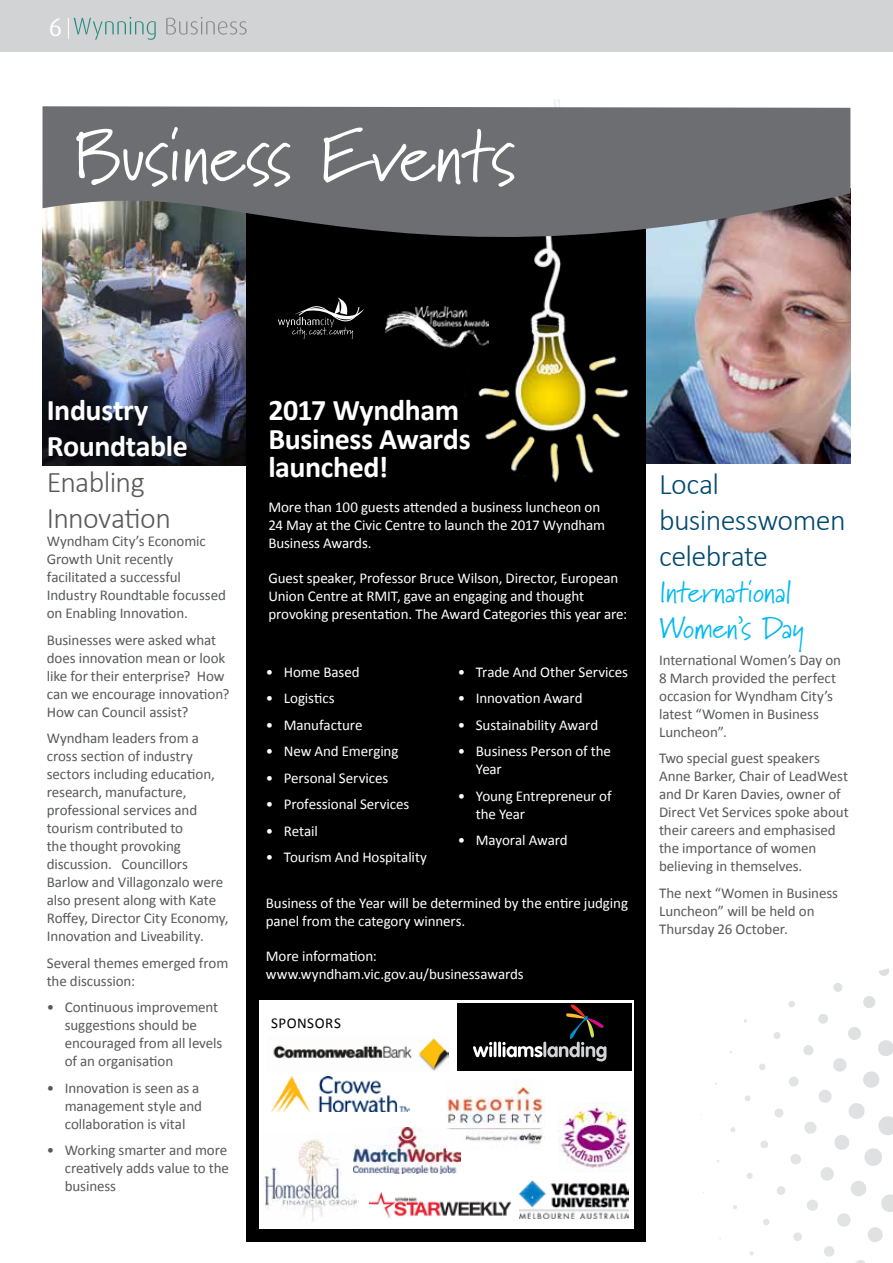
<style>
.page{position:relative;width:893px;height:1263px;background:#fff}
.page>*{position:absolute;margin:0;border:0;box-sizing:border-box;transform-origin:0 0}
.t1{font:73.5px "Marydale";letter-spacing:-.01em;color:#fff}
.t2{font:700 30px/28.5px "Calibri";letter-spacing:-.015em;color:#fff}
.t3{font:300 30px/36px "Calibri";letter-spacing:-.02em;color:#004970}
.t4{font:30px/36px "Marydale";letter-spacing:-.015em;color:#00b9f1}
.t5{font:300 30px/36px "Calibri";letter-spacing:-.025em;color:#58595b}
.t6{font:25.5px "Dax OT";color:#fff}
.t7{font:15px/18px "Calibri";letter-spacing:-.005em;color:#58595b}
.t8{font:15px/18px "Calibri";letter-spacing:-.005em;color:#fff}
.t9{font:15px "Calibri";letter-spacing:.035em;color:#000}
</style>
<div class="page">
<div style="left:0;top:0;width:893px;height:51px;background:#d1d3d4"></div>
<svg style="left:166px;top:17px;width:81px;height:18px"></svg>
<svg style="left:68px;top:17px;width:88px;height:23px"></svg>
<img style="left:646px;top:259px;width:204px;height:204px">
<img style="left:43px;top:259px;width:204px;height:207px">
<div style="left:247px;top:125px;width:399px;height:1117px;background:#000"></div>
<img style="left:478px;top:259px;width:151px;height:224px">
<svg style="left:43px;top:106px;width:807px;height:153px;background:#68686a"></svg>
<div style="left:259px;top:1001px;width:375px;height:228px;background:#fff"></div>
<img style="left:273px;top:1038px;width:176px;height:33px">
<img style="left:271px;top:1077px;width:138px;height:34px">
<img style="left:264px;top:1139px;width:94px;height:83px">
<img style="left:370px;top:1192px;width:142px;height:27px">
<img style="left:354px;top:1127px;width:106px;height:46px">
<img style="left:559px;top:1103px;width:71px;height:69px">
<img style="left:520px;top:1180px;width:108px;height:39px">
<img style="left:446px;top:1086px;width:97px;height:64px">
<div style="left:457px;top:1003px;width:174px;height:68px;background:#000"></div>
<svg style="left:473px;top:1042px;width:19px;height:15px"></svg>
<hr style="left:494px;top:1041px;width:3px;height:16px;background:#fff;border-radius:2px">
<hr style="left:498px;top:1041px;width:3px;height:16px;background:#fff;border-radius:2px">
<svg style="left:502px;top:1004px;width:104px;height:57px"></svg>
<svg style="left:278px;top:298px;width:87px;height:41px"></svg>
<img style="left:385px;top:307px;width:103px;height:42px">
<svg style="left:881px;top:1194px;width:12px;height:18px"></svg>
<svg style="left:868px;top:1227px;width:15px;height:15px"></svg>
<svg style="left:856px;top:1260px;width:10px;height:3px"></svg>
<svg style="left:878px;top:1116px;width:15px;height:19px"></svg>
<svg style="left:864px;top:1148px;width:18px;height:18px"></svg>
<svg style="left:851px;top:1181px;width:15px;height:15px"></svg>
<svg style="left:837px;top:1213px;width:14px;height:14px"></svg>
<svg style="left:824px;top:1246px;width:10px;height:11px"></svg>
<svg style="left:878px;top:1040px;width:15px;height:16px"></svg>
<svg style="left:863px;top:1071px;width:17px;height:17px"></svg>
<svg style="left:848px;top:1103px;width:17px;height:16px"></svg>
<svg style="left:834px;top:1135px;width:15px;height:15px"></svg>
<svg style="left:820px;top:1167px;width:14px;height:14px"></svg>
<svg style="left:807px;top:1199px;width:11px;height:12px"></svg>
<svg style="left:793px;top:1232px;width:9px;height:9px"></svg>
<svg style="left:879px;top:968px;width:10px;height:8px"></svg>
<svg style="left:863px;top:996px;width:12px;height:12px"></svg>
<svg style="left:848px;top:1027px;width:13px;height:13px"></svg>
<svg style="left:833px;top:1058px;width:14px;height:14px"></svg>
<svg style="left:818px;top:1090px;width:14px;height:13px"></svg>
<svg style="left:804px;top:1122px;width:13px;height:12px"></svg>
<svg style="left:790px;top:1154px;width:11px;height:11px"></svg>
<svg style="left:777px;top:1186px;width:8px;height:9px"></svg>
<svg style="left:763px;top:1219px;width:7px;height:6px"></svg>
<svg style="left:749px;top:1251px;width:5px;height:5px"></svg>
<svg style="left:833px;top:983px;width:9px;height:9px"></svg>
<svg style="left:818px;top:1014px;width:10px;height:10px"></svg>
<svg style="left:803px;top:1045px;width:11px;height:10px"></svg>
<svg style="left:789px;top:1077px;width:10px;height:10px"></svg>
<svg style="left:774px;top:1108px;width:10px;height:10px"></svg>
<svg style="left:760px;top:1140px;width:8px;height:8px"></svg>
<svg style="left:746px;top:1173px;width:7px;height:6px"></svg>
<svg style="left:733px;top:1205px;width:4px;height:4px"></svg>
<svg style="left:788px;top:1001px;width:7px;height:6px"></svg>
<svg style="left:773px;top:1032px;width:8px;height:7px"></svg>
<svg style="left:759px;top:1064px;width:7px;height:6px"></svg>
<svg style="left:745px;top:1095px;width:6px;height:6px"></svg>
<svg style="left:730px;top:1127px;width:5px;height:5px"></svg>
<h3 class="t6" style="left:49px;top:11px;width:15px">6</h3>
<h1 class="t1" style="left:74px;top:112px;width:444px">Business Events</h1>
<h2 class="t2" style="left:47px;top:392px;width:143px;line-height:36px">Industry<br>Roundtable</h2>
<h2 class="t5" style="left:47px;top:464px;width:126px">Enabling<br>Innovation</h2>
<p class="t7" style="left:47px;top:532px;width:181px">Wyndham City’s Economic<br>Growth Unit recently facilitated a successful<br>Industry Roundtable focussed on Enabling Innovation.</p>
<p class="t7" style="left:47px;top:631px;width:184px">Businesses were asked what does innovation mean or look like for their enterprise? How can we encourage innovation?<br>How can Council assist?</p>
<p class="t7" style="left:47px;top:729px;width:183px">Wyndham leaders from a cross section of industry sectors including education, research, manufacture, professional services and tourism contributed to<br>the thought provoking discussion. Councillors<br>Barlow and Villagonzalo were also present along with Kate<br>Roffey, Director City Economy,<br>Innovation and Liveability.</p>
<p class="t7" style="left:47px;top:954px;width:183px">Several themes emerged from the discussion:</p>
<p class="t7" style="left:65px;top:998px;width:159px;text-indent:-18px">• Continuous improvement suggestions should be encouraged from all levels of an organisation</p>
<p class="t7" style="left:65px;top:1079px;width:139px;text-indent:-18px">• Innovation is seen as a management style and collaboration is vital</p>
<p class="t7" style="left:65px;top:1141px;width:166px;text-align:justify;text-indent:-18px">• Working smarter and more creatively adds value to the business</p>
<h2 class="t2" style="left:268px;top:396px;width:204px">2017 Wyndham<br>Business Awards launched!</h2>
<p class="t8" style="left:268px;top:498px;width:338px">More than 100 guests attended a business luncheon on<br>24 May at the Civic Centre to launch the 2017 Wyndham<br>Business Awards.</p>
<p class="t8" style="left:268px;top:569px;width:360px">Guest speaker, Professor Bruce Wilson, Director, European<br>Union Centre at RMIT, gave an engaging and thought provoking presentation. The Award Categories this year are:</p>
<p class="t8" style="left:266px;top:663px;width:95px">• Home Based</p>
<p class="t8" style="left:266px;top:689px;width:70px">• Logistics</p>
<p class="t8" style="left:266px;top:716px;width:98px">• Manufacture</p>
<p class="t8" style="left:266px;top:742px;width:134px">• New And Emerging</p>
<p class="t8" style="left:266px;top:769px;width:124px">• Personal Services</p>
<p class="t8" style="left:266px;top:795px;width:145px">• Professional Services</p>
<p class="t8" style="left:266px;top:822px;width:54px">• Retail</p>
<p class="t8" style="left:266px;top:848px;width:163px">• Tourism And Hospitality</p>
<p class="t8" style="left:458px;top:663px;width:172px">• Trade And Other Services</p>
<p class="t8" style="left:458px;top:689px;width:126px">• Innovation Award</p>
<p class="t8" style="left:458px;top:716px;width:142px">• Sustainability Award</p>
<p class="t8" style="left:476px;top:742px;width:137px;text-indent:-18px">• Business Person of the<br>Year</p>
<p class="t8" style="left:476px;top:787px;width:137px;text-indent:-18px">• Young Entrepreneur of the Year</p>
<p class="t8" style="left:458px;top:831px;width:111px">• Mayoral Award</p>
<p class="t8" style="left:266px;top:893px;width:364px">Business of the Year will be determined by the entire judging panel from the category winners.</p>
<p class="t8" style="left:266px;top:946px;width:259px">More information: www.wyndham.vic.gov.au/businessawards</p>
<p class="t9" style="left:271px;top:1013px;width:71px">SPONSORS</p>
<h2 class="t3" style="left:659px;top:466px;width:188px">Local businesswomen celebrate</h2>
<h2 class="t4" style="left:659px;top:574px;width:146px">International<br>Women’s Day</h2>
<p class="t7" style="left:659px;top:651px;width:183px">International Women’s Day on<br>8 March provided the perfect occasion for Wyndham City’s latest “Women in Business<br>Luncheon”.</p>
<p class="t7" style="left:659px;top:749px;width:191px">Two special guest speakers<br>Anne Barker, Chair of LeadWest and Dr Karen Davies, owner of<br>Direct Vet Services spoke about their careers and emphasised the importance of women believing in themselves.</p>
<p class="t7" style="left:659px;top:884px;width:181px">The next “Women in Business<br>Luncheon” will be held on<br>Thursday 26 October.</p>
</div>
